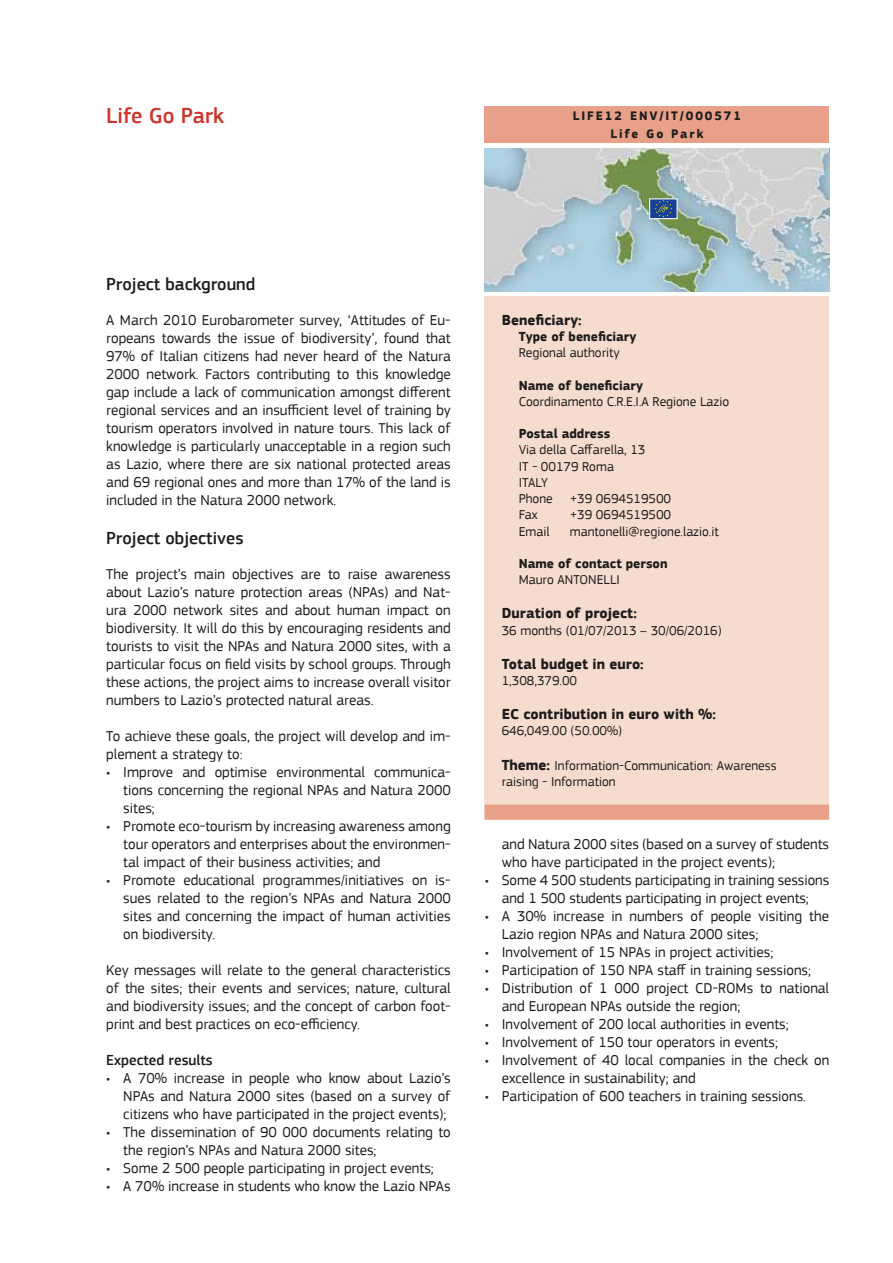
<style>
.page{position:relative;width:893px;height:1263px;background:#fff}
.page>*{position:absolute;margin:0;border:0;box-sizing:border-box;transform-origin:0 0}
.t1{font:500 22.5px "PF Square Sans Pro";color:#cf3329}
.t2{font:500 18px "PF Square Sans Pro";color:#1d1d1b}
.t3{font:15px/18px "PF Square Sans Pro";color:#1d1d1b;text-align:justify}
.t4{font:700 15px "PF Square Sans Pro";color:#1d1d1b}
.t5{font:500 15px "PF Square Sans Pro";color:#1d1d1b}
.t6{font:13.5px/16.2px "PF Square Sans Pro";color:#1d1d1b}
.t7{font:700 13.5px "PF Square Sans Pro";color:#1d1d1b}
.t8{font:700 12.75px/18px "PF Square Sans Pro";letter-spacing:.15em;color:#1d1d1b;text-align:center}
.s1{font-weight:700;font-size:15px}
</style>
<div class="page">
<svg style="left:484px;top:148px;width:346px;height:1px"></svg>
<img style="left:485px;top:149px;width:344px;height:142px">
<div style="left:485px;top:297px;width:344px;height:523px;background:#f6dbcf"></div>
<div style="left:485px;top:805px;width:344px;height:15px;background:#e8a088"></div>
<div style="left:485px;top:106px;width:344px;height:37px;background:#e8a088"></div>
<div style="left:649px;top:198px;width:29px;height:21px;background:#164194;border:1px solid #fff"></div>
<svg style="left:655px;top:200px;width:17px;height:17px"></svg>
<h1 class="t1" style="left:106px;top:103px;width:119px">Life Go Park</h1>
<p class="t8" style="left:573px;top:107px;width:170px">LIFE12 ENV/IT/000571<br>Life Go Park</p>
<p class="t2" style="left:106px;top:273px;width:151px">Project background</p>
<p class="t3" style="left:106px;top:311px;width:346px">A March 2010 Eurobarometer survey, ‘Attitudes of Eu&shy;ropeans towards the issue of biodiversity’, found that 97% of Italian citizens had never heard of the Natura 2000 network. Factors contributing to this knowledge gap include a lack of communication amongst different regional services and an insufficient level of training by tourism operators involved in nature tours. This lack of knowledge is particularly unacceptable in a region such as Lazio, where there are six national protected areas and 69 regional ones and more than 17% of the land is included in the Natura 2000 network.</p>
<p class="t2" style="left:106px;top:527px;width:139px">Project objectives</p>
<p class="t3" style="left:106px;top:565px;width:346px">The project’s main objectives are to raise awareness about Lazio’s nature protection areas (NPAs) and Nat&shy;ura 2000 network sites and about human impact on biodiversity. It will do this by encouraging residents and tourists to visit the NPAs and Natura 2000 sites, with a particular focus on field visits by school groups. Through these actions, the project aims to increase overall visitor numbers to Lazio’s protected natural areas.</p>
<p class="t3" style="left:106px;top:727px;width:346px">To achieve these goals, the project will develop and im&shy;plement a strategy to:</p>
<p class="t3" style="left:123px;top:763px;width:329px;text-indent:-17px">• Improve and optimise environmental communica&shy;tions concerning the regional NPAs and Natura 2000 sites;</p>
<p class="t3" style="left:123px;top:817px;width:329px;text-indent:-17px">• Promote eco-tourism by increasing awareness among tour operators and enterprises about the environmen&shy;tal impact of their business activities; and</p>
<p class="t3" style="left:123px;top:871px;width:329px;text-indent:-17px">• Promote educational programmes/initiatives on is&shy;sues related to the region’s NPAs and Natura 2000 sites and concerning the impact of human activities on biodiversity.</p>
<p class="t3" style="left:106px;top:961px;width:346px">Key messages will relate to the general characteristics of the sites; their events and services; nature, cultural and biodiversity issues; and the concept of carbon foot&shy;print and best practices on eco-efficiency.</p>
<p class="t5" style="left:106px;top:1051px;width:108px">Expected results</p>
<p class="t3" style="left:123px;top:1069px;width:329px;text-indent:-17px">• A 70% increase in people who know about Lazio’s NPAs and Natura 2000 sites (based on a survey of citizens who have participated in the project events);</p>
<p class="t3" style="left:123px;top:1123px;width:329px;text-indent:-17px">• The dissemination of 90 000 documents relating to the region’s NPAs and Natura 2000 sites;</p>
<p class="t3" style="left:106px;top:1159px;width:329px">• Some 2 500 people participating in project events;</p>
<p class="t3" style="left:106px;top:1177px;width:346px">• A 70% increase in students who know the Lazio NPAs</p>
<p class="t4" style="left:502px;top:311px;width:81px">Beneficiary:</p>
<p class="t7" style="left:519px;top:328px;width:119px">Type of beneficiary</p>
<p class="t6" style="left:519px;top:345px;width:103px">Regional authority</p>
<p class="t7" style="left:519px;top:377px;width:126px">Name of beneficiary</p>
<p class="t6" style="left:519px;top:393px;width:212px">Coordinamento C.R.E.I.A Regione Lazio</p>
<p class="t7" style="left:519px;top:426px;width:93px">Postal address</p>
<p class="t6" style="left:519px;top:442px;width:128px">Via della Caffarella, 13<br>IT - 00179 Roma<br>ITALY<br>Phone</p>
<p class="t6" style="left:570px;top:491px;width:103px">+39 0694519500</p>
<p class="t6" style="left:519px;top:507px;width:20px">Fax</p>
<p class="t6" style="left:570px;top:507px;width:103px">+39 0694519500</p>
<p class="t6" style="left:519px;top:523px;width:32px">Email</p>
<p class="t6" style="left:570px;top:523px;width:150px">mantonelli@regione.lazio.it</p>
<p class="t7" style="left:519px;top:555px;width:150px">Name of contact person</p>
<p class="t6" style="left:519px;top:572px;width:103px">Mauro ANTONELLI</p>
<p class="t4" style="left:502px;top:604px;width:137px">Duration of project:</p>
<p class="t6" style="left:502px;top:622px;width:221px">36 months (01/07/2013 – 30/06/2016)</p>
<p class="t4" style="left:502px;top:655px;width:143px">Total budget in euro:</p>
<p class="t6" style="left:502px;top:672px;width:77px">1,308,379.00</p>
<p class="t4" style="left:502px;top:705px;width:216px">EC contribution in euro with %:</p>
<p class="t6" style="left:502px;top:723px;width:122px">646,049.00 (50.00%)</p>
<p class="t6" style="left:502px;top:757px;width:276px"><span class="s1">Theme:</span> Information-Communication: Awareness raising - Information</p>
<p class="t3" style="left:502px;top:835px;width:329px">and Natura 2000 sites (based on a survey of students who have participated in the project events);</p>
<p class="t3" style="left:485px;top:871px;width:346px;text-align:center">• Some 4 500 students participating in training sessions and 1 500 students participating in project events;</p>
<p class="t3" style="left:502px;top:907px;width:329px;text-indent:-17px">• A 30% increase in numbers of people visiting the<br>Lazio region NPAs and Natura 2000 sites;</p>
<p class="t3" style="left:485px;top:943px;width:290px">• Involvement of 15 NPAs in project activities;</p>
<p class="t3" style="left:485px;top:961px;width:328px">• Participation of 150 NPA staff in training sessions;</p>
<p class="t3" style="left:502px;top:979px;width:329px;text-indent:-17px">• Distribution of 1 000 project CD-ROMs to national and European NPAs outside the region;</p>
<p class="t3" style="left:485px;top:1015px;width:305px">• Involvement of 200 local authorities in events;</p>
<p class="t3" style="left:485px;top:1033px;width:295px">• Involvement of 150 tour operators in events;</p>
<p class="t3" style="left:502px;top:1051px;width:329px;text-indent:-17px">• Involvement of 40 local companies in the check on excellence in sustainability; and</p>
<p class="t3" style="left:485px;top:1087px;width:323px">• Participation of 600 teachers in training sessions.</p>
</div>
